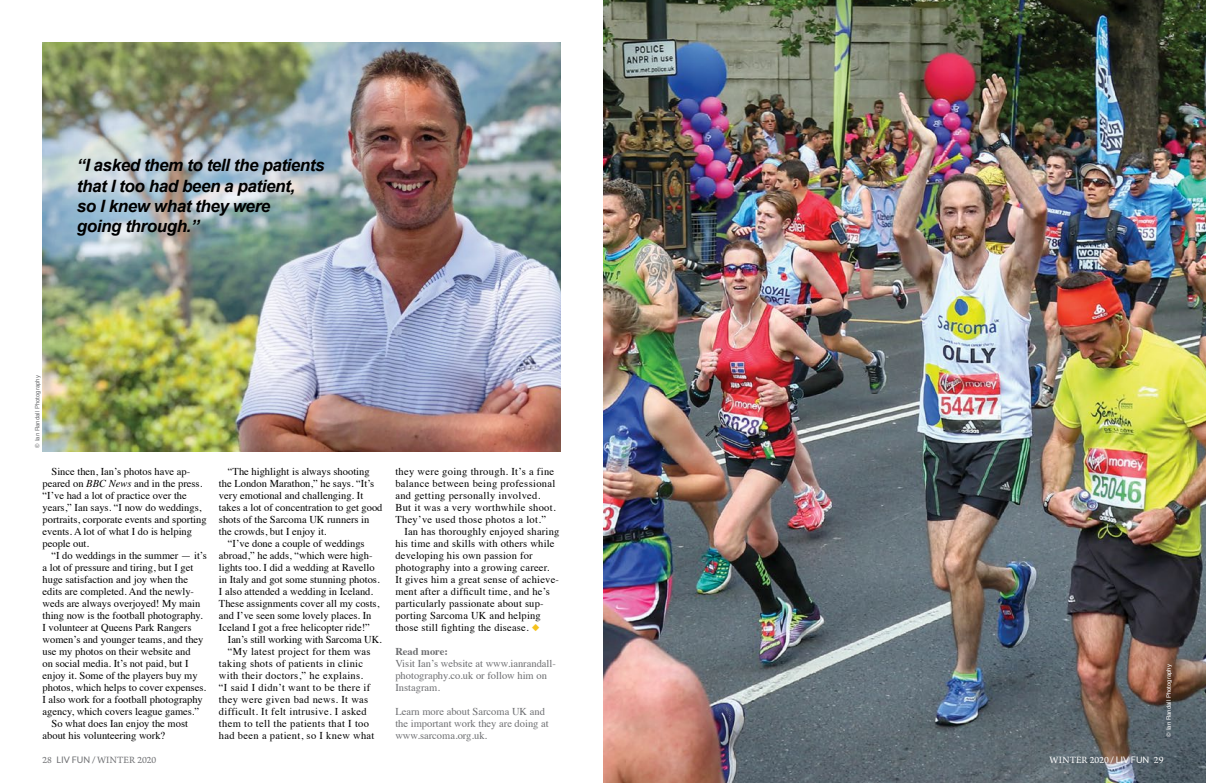
<style>
.page{position:relative;width:1206px;height:783px;background:#fff}
.page>*{position:absolute;margin:0;border:0;box-sizing:border-box;transform-origin:0 0}
.t1{font:italic 700 17px/20.4px "Arial";letter-spacing:-.025em;color:#000}
.t2{font:10.5px/12px "Times";color:#000}
.t3{font:10.5px "Times";letter-spacing:.03em;color:#000}
.t4{font:10.5px "Times";letter-spacing:.02em;color:#000}
.t5{font:10.5px/12px "Times";color:#6d6e71}
.t6{font:700 10.5px "Times";color:#6d6e71}
.t7{font:9px "Born";color:#6d6e71}
.t8{font:9px "Born";color:#fff}
.t9{font:6px "Helvetica";color:#fff}
.t10{font:6px "Helvetica";color:#6d6e71}
.s1{font-style:italic}
.s2{font-family:"Lato"}
.s3{color:#f5c21d}
</style>
<div class="page">
<img style="left:603px;top:0;width:603px;height:783px">
<img style="left:43px;top:43px;width:517px;height:408px">
<h1 class="t1" style="left:77px;top:156px;width:249px">“I asked them to tell the patients that I too had been a patient,<br>so I knew what they were<br>going through.”</h1>
<p class="t10" style="left:33px;top:448px;width:74px;rotate:-90deg">© Ian Randall Photography</p>
<p class="t2" style="left:43px;top:464px;width:166px;text-indent:9px">Since then, Ian’s photos have ap&shy;peared on <span class="s1">BBC News</span> and in the press. “I’ve had a lot of practice over the years,” Ian says. “I now do weddings, portraits, corporate events and sporting events. A lot of what I do is helping people out.</p>
<p class="t2" style="left:52px;top:548px;width:157px">“I do weddings in the summer — it’s</p>
<p class="t2" style="left:43px;top:560px;width:152px">a lot of pressure and tiring, but I get</p>
<p class="t2" style="left:43px;top:572px;width:147px">huge satisfaction and joy when the</p>
<p class="t2" style="left:43px;top:584px;width:153px">edits are completed. And the newly-</p>
<p class="t2" style="left:43px;top:596px;width:159px">weds are always overjoyed! My main</p>
<p class="t2" style="left:43px;top:608px;width:162px">thing now is the football photography.</p>
<p class="t2" style="left:43px;top:620px;width:151px">I volunteer at Queens Park Rangers</p>
<p class="t2" style="left:43px;top:632px;width:162px">women’s and younger teams, and they</p>
<p class="t2" style="left:43px;top:644px;width:150px">use my photos on their website and</p>
<p class="t2" style="left:43px;top:656px;width:148px">on social media. It’s not paid, but I</p>
<p class="t2" style="left:43px;top:668px;width:157px">enjoy it. Some of the players buy my</p>
<p class="t2" style="left:43px;top:680px;width:165px">photos, which helps to cover expenses.</p>
<p class="t2" style="left:43px;top:692px;width:162px">I also work for a football photography</p>
<p class="t2" style="left:43px;top:704px;width:158px">agency, which covers league games.”</p>
<p class="t2" style="left:52px;top:716px;width:138px">So what does Ian enjoy the most</p>
<p class="t2" style="left:43px;top:728px;width:124px">about his volunteering work?</p>
<p class="t7" style="left:43px;top:755px;width:115px">28 <span class="s2">LIV FUN /</span> WINTER 2020</p>
<p class="t2" style="left:228px;top:464px;width:143px">“The highlight is always shooting</p>
<p class="t2" style="left:219px;top:476px;width:157px">the London Marathon,” he says. “It’s</p>
<p class="t2" style="left:219px;top:488px;width:146px">very emotional and challenging. It</p>
<p class="t2" style="left:219px;top:500px;width:165px">takes a lot of concentration to get good</p>
<p class="t2" style="left:219px;top:512px;width:152px">shots of the Sarcoma UK runners in</p>
<p class="t2" style="left:219px;top:524px;width:109px">the crowds, but I enjoy it.</p>
<p class="t2" style="left:228px;top:536px;width:138px">“I’ve done a couple of weddings</p>
<p class="t2" style="left:219px;top:548px;width:155px">abroad,” he adds, “which were high-</p>
<p class="t2" style="left:219px;top:560px;width:157px">lights too. I did a wedding at Ravello</p>
<p class="t2" style="left:219px;top:572px;width:162px">in Italy and got some stunning photos.</p>
<p class="t2" style="left:219px;top:584px;width:156px">I also attended a wedding in Iceland.</p>
<p class="t2" style="left:219px;top:596px;width:162px">These assignments cover all my costs,</p>
<p class="t2" style="left:219px;top:608px;width:154px">and I’ve seen some lovely places. In</p>
<p class="t2" style="left:219px;top:620px;width:153px">Iceland I got a free helicopter ride!”</p>
<p class="t2" style="left:228px;top:632px;width:155px">Ian’s still working with Sarcoma UK.</p>
<p class="t3" style="left:228px;top:641px;width:144px">“My latest project for them was</p>
<p class="t3" style="left:219px;top:653px;width:146px">taking shots of patients in clinic</p>
<p class="t3" style="left:219px;top:665px;width:146px">with their doctors,” he explains.</p>
<p class="t3" style="left:219px;top:677px;width:153px">“I said I didn’t want to be there if</p>
<p class="t3" style="left:219px;top:689px;width:151px">they were given bad news. It was</p>
<p class="t3" style="left:219px;top:701px;width:149px">difficult. It felt intrusive. I asked</p>
<p class="t3" style="left:219px;top:713px;width:152px">them to tell the patients that I too</p>
<p class="t3" style="left:219px;top:725px;width:157px">had been a patient, so I knew what</p>
<p class="t3" style="left:395px;top:461px;width:160px">they were going through. It’s a fine</p>
<p class="t3" style="left:395px;top:473px;width:161px">balance between being professional</p>
<p class="t3" style="left:395px;top:485px;width:147px">and getting personally involved.</p>
<p class="t3" style="left:395px;top:497px;width:162px">But it was a very worthwhile shoot.</p>
<p class="t3" style="left:395px;top:509px;width:152px">They’ve used those photos a lot.”</p>
<p class="t4" style="left:404px;top:521px;width:157px">Ian has thoroughly enjoyed sharing</p>
<p class="t4" style="left:395px;top:533px;width:161px">his time and skills with others while</p>
<p class="t4" style="left:395px;top:545px;width:139px">developing his own passion for</p>
<p class="t4" style="left:395px;top:557px;width:156px">photography into a growing career.</p>
<p class="t4" style="left:395px;top:569px;width:165px">It gives him a great sense of achieve-</p>
<p class="t4" style="left:395px;top:581px;width:156px">ment after a difficult time, and he’s</p>
<p class="t4" style="left:395px;top:593px;width:150px">particularly passionate about sup-</p>
<p class="t4" style="left:395px;top:605px;width:147px">porting Sarcoma UK and helping</p>
<p class="t4" style="left:395px;top:617px;width:146px">those still fighting the disease. <span class="s3">◆</span></p>
<p class="t6" style="left:395px;top:641px;width:54px">Read more:</p>
<p class="t5" style="left:395px;top:656px;width:162px">Visit Ian’s website at www.ianrandall&shy;photography.co.uk or follow him on<br>Instagram.</p>
<p class="t5" style="left:395px;top:704px;width:155px">Learn more about Sarcoma UK and the important work they are doing at www.sarcoma.org.uk.</p>
<p class="t9" style="left:1164px;top:737px;width:74px;rotate:-90deg">© Ian Randall Photography</p>
<p class="t8" style="left:1050px;top:755px;width:115px">WINTER 2020 <span class="s2">/ LIV FUN</span> 29</p>
</div>
